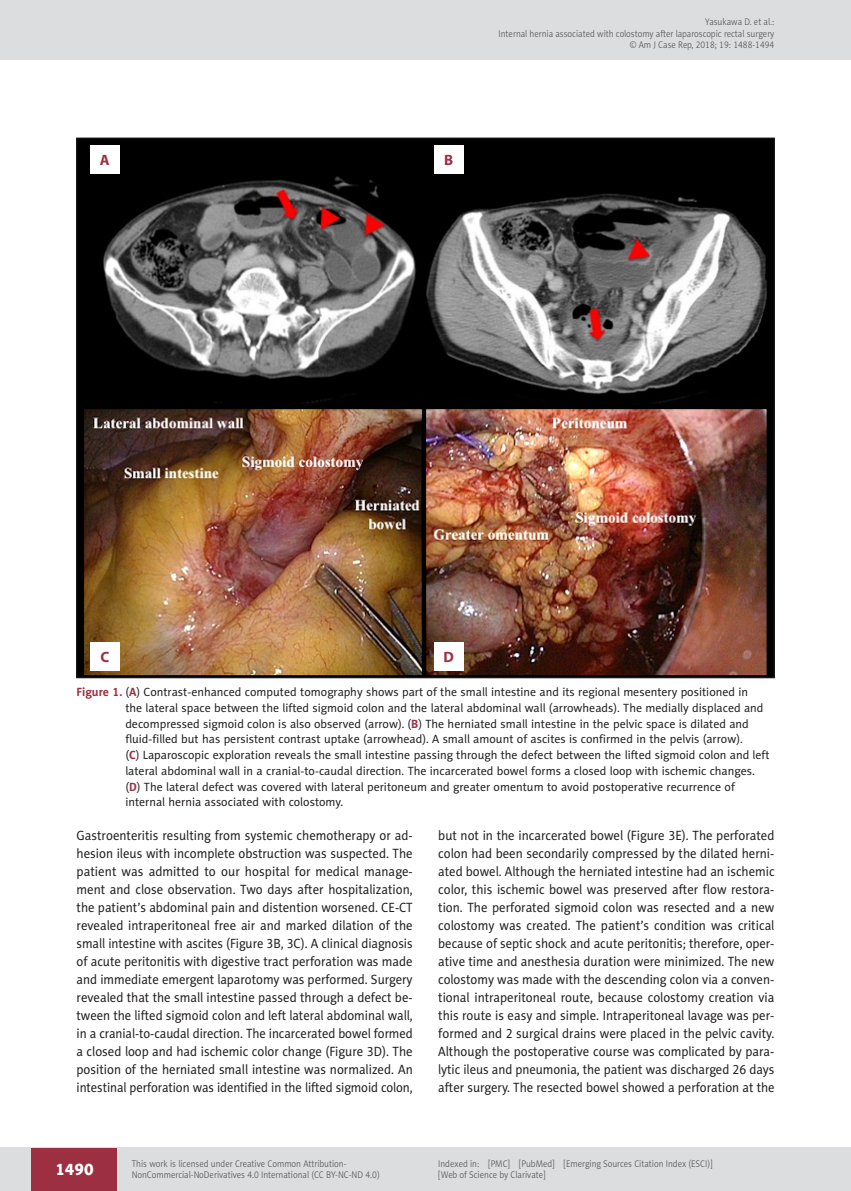
<style>
.page{position:relative;width:851px;height:1191px;background:#fff}
.page>*{position:absolute;margin:0;border:0;box-sizing:border-box;transform-origin:0 0}
.t1{font:16.5px "Naomi Sans EFN Heavy";color:#fff}
.t2{font:700 15px "Myriad Pro";color:#9d2f42}
.AJCR_Body{font:13.5px/18px "Naomi Sans EFN";letter-spacing:-.005em;color:#231f20;text-align:justify;scale:.95 1}
.AJCR_Rycina_tytul{font:12px/15.8px "Naomi Sans EFN";color:#231f20}
.AJCR_pagina_zywa{font:9.75px/11.2px "Naomi Sans EFN Light";color:#57585a;scale:.9 1}
.AJCR_pagina_sygnatur{font:9.75px "Naomi Sans EFN Light";color:#57585a;scale:.9 1}
.s1{font-weight:700;color:#9d2f42}
</style>
<div class="page">
<img style="left:79px;top:140px;width:693px;height:536px">
<div style="left:90px;top:146px;width:29px;height:28px;background:#fff"></div>
<div style="left:90px;top:642px;width:29px;height:28px;background:#fff"></div>
<div style="left:434px;top:146px;width:29px;height:28px;background:#fff"></div>
<div style="left:434px;top:642px;width:29px;height:28px;background:#fff"></div>
<div style="left:0;top:1148px;width:850px;height:43px;background:#dcdddf"></div>
<div style="left:32px;top:1147px;width:85px;height:43px;background:#9d2f42"></div>
<div style="left:0;top:0;width:850px;height:60px;background:#dcdddf"></div>
<hr style="left:850px;top:0;width:1px;height:60px;background:#dcdddf">
<p class="t2" style="left:100px;top:151px;width:11px">A</p>
<p class="t2" style="left:444px;top:151px;width:11px">B</p>
<p class="AJCR_pagina_zywa" style="left:498px;top:16px;width:308px;text-align:right">Yasukawa D. et al.:<br>Internal hernia associated with colostomy after laparoscopic rectal surgery</p>
<p class="AJCR_pagina_sygnatur" style="left:629px;top:39px;width:162px">© Am J Case Rep, 2018; 19: 1488-1494</p>
<p class="t2" style="left:100px;top:647px;width:10px">C</p>
<p class="t2" style="left:443px;top:647px;width:12px">D</p>
<p class="AJCR_Rycina_tytul" style="left:125px;top:684px;width:645px;text-indent:-49px"><span class="s1">Figure 1.</span> (<span class="s1">A</span>) Contrast-enhanced computed tomography shows part of the small intestine and its regional mesentery positioned in<br>the lateral space between the lifted sigmoid colon and the lateral abdominal wall (arrowheads). The medially displaced and decompressed sigmoid colon is also observed (arrow). (<span class="s1">B</span>) The herniated small intestine in the pelvic space is dilated and fluid-filled but has persistent contrast uptake (arrowhead). A small amount of ascites is confirmed in the pelvis (arrow).<br>(<span class="s1">C</span>) Laparoscopic exploration reveals the small intestine passing through the defect between the lifted sigmoid colon and left lateral abdominal wall in a cranial-to-caudal direction. The incarcerated bowel forms a closed loop with ischemic changes. (<span class="s1">D</span>) The lateral defect was covered with lateral peritoneum and greater omentum to avoid postoperative recurrence of internal hernia associated with colostomy.</p>
<p class="AJCR_Body" style="left:77px;top:826px;width:355px">Gastroenteritis resulting from systemic chemotherapy or ad&shy;hesion ileus with incomplete obstruction was suspected. The patient was admitted to our hospital for medical manage&shy;ment and close observation. Two days after hospitalization, the patient’s abdominal pain and distention worsened. CE-CT revealed intraperitoneal free air and marked dilation of the small intestine with ascites (Figure 3B, 3C). A clinical diagnosis of acute peritonitis with digestive tract perforation was made and immediate emergent laparotomy was performed. Surgery revealed that the small intestine passed through a defect be&shy;tween the lifted sigmoid colon and left lateral abdominal wall, in a cranial-to-caudal direction. The incarcerated bowel formed a closed loop and had ischemic color change (Figure 3D). The position of the herniated small intestine was normalized. An intestinal perforation was identified in the lifted sigmoid colon,</p>
<p class="AJCR_Body" style="left:438px;top:826px;width:355px">but not in the incarcerated bowel (Figure 3E). The perforated colon had been secondarily compressed by the dilated herni&shy;ated bowel. Although the herniated intestine had an ischemic color, this ischemic bowel was preserved after flow restora&shy;tion. The perforated sigmoid colon was resected and a new colostomy was created. The patient’s condition was critical because of septic shock and acute peritonitis; therefore, oper&shy;ative time and anesthesia duration were minimized. The new colostomy was made with the descending colon via a conven&shy;tional intraperitoneal route, because colostomy creation via this route is easy and simple. Intraperitoneal lavage was per&shy;formed and 2 surgical drains were placed in the pelvic cavity.<br>Although the postoperative course was complicated by para&shy;lytic ileus and pneumonia, the patient was discharged 26 days after surgery. The resected bowel showed a perforation at the</p>
<p class="t1" style="left:55px;top:1159px;width:40px">1490</p>
<p class="AJCR_pagina_zywa" style="left:132px;top:1158px;width:277px">This work is licensed under Creative Common Attribution-<br>NonCommercial-NoDerivatives 4.0 International (CC BY-NC-ND 4.0)</p>
<p class="AJCR_pagina_zywa" style="left:438px;top:1158px;width:306px">Indexed in: [PMC] [PubMed] [Emerging Sources Citation Index (ESCI)] [Web of Science by Clarivate]</p>
</div>
